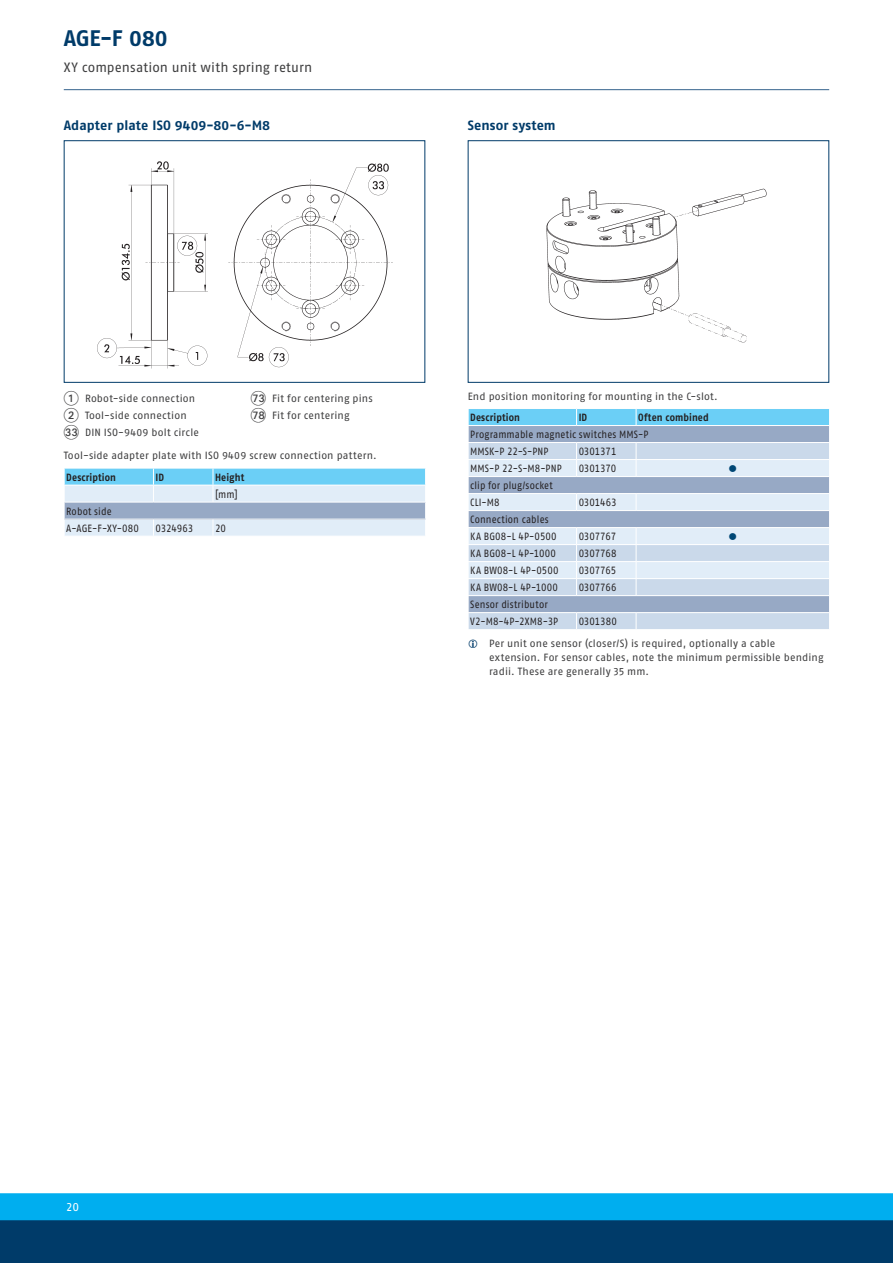
<style>
.page{position:relative;width:893px;height:1263px;background:#fff}
.page>*{position:absolute;margin:0;border:0;box-sizing:border-box;transform-origin:0 0}
.t1{font:700 22.5px "SCHUNK Fago Pro";color:#003b69}
.t2{font:700 13.5px "SCHUNK Fago Pro";letter-spacing:.005em;color:#003b69}
.t3{font:13.5px "SCHUNK Fago Pro";letter-spacing:.01em;color:#3e3e3f}
.t4{font:12px "SCHUNK Fago Pro";color:#fff}
.t5{font:10.5px/17px "SCHUNK Fago Pro";letter-spacing:.015em;color:#3e3e3f}
.t6{font:10.5px/17px "SCHUNK Fago Pro";letter-spacing:.01em;color:#231f20;scale:.9 1}
.t7{font:700 10.5px "SCHUNK Fago Pro";letter-spacing:.015em;color:#231f20;scale:.9 1}
.t8{font:10.5px "SCHUNK Fago Pro";letter-spacing:-.01em;color:#231f20;scale:.9 1}
.t9{font:10.5px "SCHUNK Fago Pro";letter-spacing:-.015em;color:#231f20;scale:.9 1}
.t10{font:10.5px "SCHUNK Fago Pro";color:#004775}
.s1{font-family:"Deco Numbers LH Circle";font-size:15px}
</style>
<div class="page">
<div style="left:0;top:1202px;width:893px;height:61px;background:#003b69"></div>
<div style="left:0;top:1193px;width:893px;height:27px;background:#00aeef"></div>
<hr style="left:64px;top:89px;width:765px;height:1px;background:#35628d">
<div style="left:64px;top:140px;width:361px;height:243px;border:1px solid #003b69"></div>
<img style="left:97px;top:161px;width:296px;height:208px">
<svg style="left:64px;top:468px;width:362px;height:68px;background:#b5d6eb"></svg>
<hr style="left:64px;top:519px;width:89px;height:1px;background:#fff">
<hr style="left:153px;top:519px;width:60px;height:1px;background:#fff">
<hr style="left:213px;top:519px;width:213px;height:1px;background:#fff">
<div style="left:468px;top:140px;width:361px;height:243px;border:1px solid #003b69"></div>
<img style="left:546px;top:188px;width:221px;height:155px">
<svg style="left:468px;top:408px;width:361px;height:221px;background:#c0d3e6"></svg>
<hr style="left:468px;top:612px;width:109px;height:1px;background:#fff">
<hr style="left:577px;top:612px;width:59px;height:1px;background:#fff">
<hr style="left:636px;top:612px;width:194px;height:1px;background:#fff">
<h1 class="t1" style="left:64px;top:24px;width:105px">AGE-F 080</h1>
<p class="t3" style="left:64px;top:60px;width:250px">XY compensation unit with spring return</p>
<p class="t2" style="left:64px;top:117px;width:208px">Adapter plate ISO 9409-80-6-M8</p>
<p class="t2" style="left:468px;top:117px;width:90px">Sensor system</p>
<p class="t5" style="left:64px;top:390px;width:137px"><span class="s1">1</span> Robot-side connection<br><span class="s1">2</span> Tool-side connection<br><span class="s1">CM</span> DIN ISO-9409 bolt circle</p>
<p class="t5" style="left:251px;top:390px;width:123px"><span class="s1">GM</span> Fit for centering pins<br><span class="s1">GR</span> Fit for centering</p>
<p class="t5" style="left:64px;top:447px;width:314px">Tool-side adapter plate with ISO 9409 screw connection pattern.</p>
<p class="t7" style="left:66px;top:471px;width:57px">Description</p>
<p class="t7" style="left:156px;top:471px;width:11px">ID</p>
<p class="t7" style="left:215px;top:471px;width:34px">Height</p>
<p class="t6" style="left:215px;top:486px;width:27px">[mm]</p>
<p class="t6" style="left:66px;top:503px;width:82px">Robot side<br>A-AGE-F-XY-080</p>
<p class="t9" style="left:156px;top:522px;width:43px">0324963</p>
<p class="t6" style="left:215px;top:520px;width:14px">20</p>
<p class="t5" style="left:468px;top:387px;width:252px">End position monitoring for mounting in the C-slot.</p>
<p class="t7" style="left:470px;top:411px;width:57px">Description</p>
<p class="t7" style="left:579px;top:411px;width:11px">ID</p>
<p class="t7" style="left:638px;top:411px;width:80px">Often combined</p>
<p class="t6" style="left:470px;top:426px;width:200px">Programmable magnetic switches MMS-P<br>MMSK-P 22-S-PNP</p>
<p class="t6" style="left:579px;top:443px;width:44px">0301371</p>
<p class="t6" style="left:470px;top:460px;width:103px">MMS-P 22-S-M8-PNP</p>
<p class="t9" style="left:579px;top:462px;width:43px">0301370</p>
<p class="t10" style="left:728px;top:462px;width:10px">●</p>
<p class="t6" style="left:470px;top:477px;width:93px">clip for plug/socket<br>CLI-M8</p>
<p class="t8" style="left:579px;top:496px;width:44px">0301463</p>
<p class="t6" style="left:470px;top:511px;width:98px">Connection cables<br>KA BG08-L 4P-0500</p>
<p class="t9" style="left:579px;top:530px;width:43px">0307767</p>
<p class="t10" style="left:728px;top:530px;width:10px">●</p>
<p class="t6" style="left:470px;top:545px;width:97px">KA BG08-L 4P-1000</p>
<p class="t8" style="left:579px;top:547px;width:44px">0307768</p>
<p class="t6" style="left:470px;top:562px;width:100px">KA BW08-L 4P-0500</p>
<p class="t8" style="left:579px;top:564px;width:43px">0307765</p>
<p class="t6" style="left:470px;top:579px;width:99px">KA BW08-L 4P-1000</p>
<p class="t8" style="left:579px;top:581px;width:44px">0307766</p>
<p class="t6" style="left:470px;top:596px;width:99px">Sensor distributor<br>V2-M8-4P-2XM8-3P</p>
<p class="t6" style="left:579px;top:613px;width:44px">0301380</p>
<p class="t5" style="left:489px;top:636px;width:336px;line-height:14.2px">Per unit one sensor (closer/S) is required, optionally a cable extension. For sensor cables, note the minimum permissible bending radii. These are generally 35 mm.</p>
<p class="t4" style="left:67px;top:1199px;width:14px">20</p>
</div>
